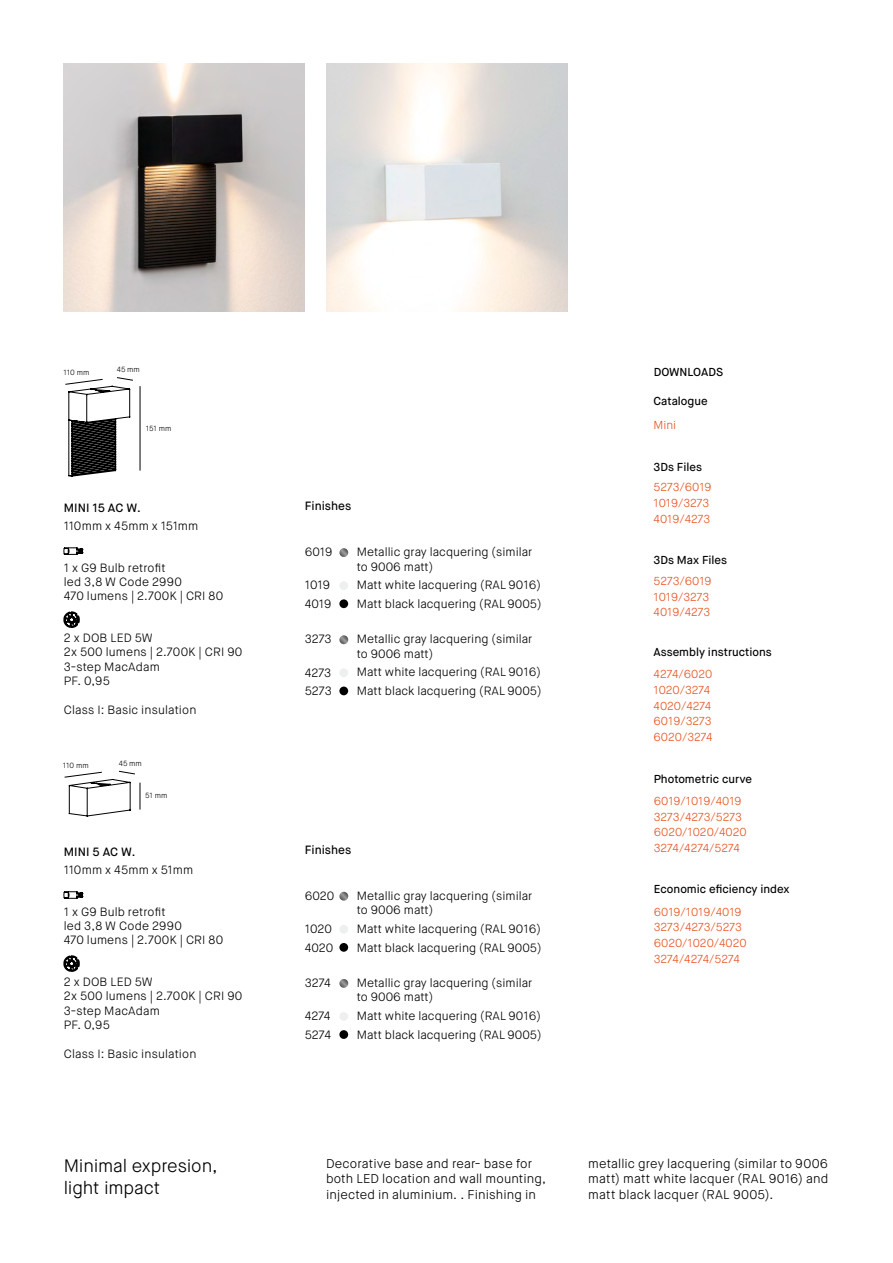
<style>
.page{position:relative;width:893px;height:1263px;background:#fff}
.page>*{position:absolute;margin:0;border:0;box-sizing:border-box;transform-origin:0 0}
.t1{font:300 18px/21.6px "Maison Neue";letter-spacing:-.01em;color:#000}
.t2{font:300 12.75px/15.3px "Maison Neue";letter-spacing:.01em;color:#000}
.t3{font:300 12px/14.4px "Maison Neue";color:#000}
.t4{font:500 12px "Maison Neue";color:#000}
.t5{font:300 11.55px/15.8px "Maison Neue";color:#e8511e}
.t6{font:500 11.55px "Maison Neue";color:#000}
.t7{font:300 7.5px "Maison Neue";color:#000}
</style>
<div class="page">
<img style="left:64px;top:64px;width:241px;height:247px">
<div style="left:339px;top:599px;width:9px;height:9px;background:#000;border-radius:50%"></div>
<div style="left:339px;top:581px;width:9px;height:9px;background:#eeefef;border-radius:50%"></div>
<hr style="left:140px;top:386px;width:1px;height:85px;background:#000">
<svg style="left:339px;top:548px;width:9px;height:9px"></svg>
<svg style="left:64px;top:547px;width:19px;height:8px"></svg>
<svg style="left:64px;top:611px;width:16px;height:17px"></svg>
<svg style="left:65px;top:377px;width:68px;height:99px"></svg>
<svg style="left:64px;top:891px;width:19px;height:7px"></svg>
<svg style="left:64px;top:955px;width:16px;height:17px"></svg>
<svg style="left:64px;top:771px;width:77px;height:45px"></svg>
<div style="left:339px;top:686px;width:9px;height:9px;background:#000;border-radius:50%"></div>
<div style="left:339px;top:668px;width:9px;height:9px;background:#eeefef;border-radius:50%"></div>
<svg style="left:339px;top:635px;width:9px;height:9px"></svg>
<div style="left:339px;top:943px;width:9px;height:9px;background:#000;border-radius:50%"></div>
<div style="left:339px;top:925px;width:9px;height:9px;background:#eeefef;border-radius:50%"></div>
<svg style="left:339px;top:892px;width:9px;height:9px"></svg>
<div style="left:339px;top:1030px;width:9px;height:9px;background:#000;border-radius:50%"></div>
<div style="left:339px;top:1012px;width:9px;height:9px;background:#eeefef;border-radius:50%"></div>
<svg style="left:339px;top:979px;width:9px;height:9px"></svg>
<p class="t7" style="left:64px;top:367px;width:27px">110 mm</p>
<p class="t7" style="left:117px;top:365px;width:25px">45 mm</p>
<p class="t7" style="left:146px;top:423px;width:27px">151 mm</p>
<p class="t4" style="left:64px;top:500px;width:78px">MINI 15 AC W.</p>
<p class="t3" style="left:64px;top:519px;width:136px">110mm x 45mm x 151mm</p>
<p class="t3" style="left:64px;top:560px;width:161px">1 x G9 Bulb retrofit<br>led 3,8 W Code 2990<br>470 lumens | 2.700K | CRI 80</p>
<p class="t3" style="left:64px;top:630px;width:180px">2 x DOB LED 5W<br>2x 500 lumens | 2.700K | CRI 90<br>3-step MacAdam<br>PF. 0,95</p>
<p class="t3" style="left:64px;top:702px;width:134px">Class I: Basic insulation</p>
<p class="t7" style="left:63px;top:760px;width:27px">110 mm</p>
<p class="t7" style="left:119px;top:759px;width:25px">45 mm</p>
<p class="t7" style="left:145px;top:790px;width:24px">51 mm</p>
<p class="t4" style="left:64px;top:844px;width:73px">MINI 5 AC W.</p>
<p class="t3" style="left:64px;top:863px;width:131px">110mm x 45mm x 51mm</p>
<p class="t3" style="left:64px;top:904px;width:161px">1 x G9 Bulb retrofit<br>led 3,8 W Code 2990<br>470 lumens | 2.700K | CRI 80</p>
<p class="t3" style="left:64px;top:974px;width:180px">2 x DOB LED 5W<br>2x 500 lumens | 2.700K | CRI 90<br>3-step MacAdam<br>PF. 0,95</p>
<p class="t3" style="left:64px;top:1046px;width:134px">Class I: Basic insulation</p>
<h1 class="t1" style="left:64px;top:1155px;width:155px">Minimal expresion, light impact</h1>
<p class="t4" style="left:305px;top:498px;width:48px">Finishes</p>
<p class="t3" style="left:305px;top:545px;width:29px">6019</p>
<p class="t3" style="left:305px;top:576px;width:28px;line-height:18.6px">1019<br>4019</p>
<p class="t3" style="left:357px;top:545px;width:177px">Metallic gray lacquering (similar to 9006 matt)</p>
<p class="t3" style="left:357px;top:576px;width:186px;line-height:18.6px">Matt white lacquering (RAL 9016)<br>Matt black lacquering (RAL 9005)</p>
<p class="t3" style="left:305px;top:632px;width:28px">3273</p>
<p class="t3" style="left:305px;top:663px;width:28px;line-height:18.6px">4273<br>5273</p>
<p class="t3" style="left:357px;top:632px;width:177px">Metallic gray lacquering (similar to 9006 matt)</p>
<p class="t3" style="left:357px;top:663px;width:186px;line-height:18.6px">Matt white lacquering (RAL 9016)<br>Matt black lacquering (RAL 9005)</p>
<p class="t4" style="left:305px;top:842px;width:48px">Finishes</p>
<p class="t3" style="left:305px;top:889px;width:31px">6020</p>
<p class="t3" style="left:305px;top:919px;width:30px;line-height:18.6px">1020<br>4020</p>
<p class="t3" style="left:357px;top:889px;width:177px">Metallic gray lacquering (similar to 9006 matt)</p>
<p class="t3" style="left:357px;top:919px;width:186px;line-height:18.6px">Matt white lacquering (RAL 9016)<br>Matt black lacquering (RAL 9005)</p>
<p class="t3" style="left:305px;top:976px;width:28px">3274</p>
<p class="t3" style="left:305px;top:1007px;width:28px;line-height:18.6px">4274<br>5274</p>
<p class="t3" style="left:357px;top:976px;width:177px">Metallic gray lacquering (similar to 9006 matt)</p>
<p class="t3" style="left:357px;top:1007px;width:186px;line-height:18.6px">Matt white lacquering (RAL 9016)<br>Matt black lacquering (RAL 9005)</p>
<p class="t6" style="left:654px;top:364px;width:71px">DOWNLOADS</p>
<p class="t6" style="left:654px;top:393px;width:56px">Catalogue</p>
<p class="t5" style="left:654px;top:417px;width:24px">Mini</p>
<p class="t6" style="left:654px;top:459px;width:50px">3Ds Files</p>
<p class="t5" style="left:654px;top:480px;width:60px">5273/6019<br>1019/3273<br>4019/4273</p>
<p class="t6" style="left:654px;top:553px;width:75px">3Ds Max Files</p>
<p class="t5" style="left:654px;top:573px;width:60px">5273/6019<br>1019/3273<br>4019/4273</p>
<p class="t6" style="left:654px;top:645px;width:120px">Assembly instructions</p>
<p class="t5" style="left:654px;top:667px;width:61px">4274/6020<br>1020/3274<br>4020/4274<br>6019/3273<br>6020/3274</p>
<p class="t6" style="left:654px;top:772px;width:100px">Photometric curve</p>
<p class="t5" style="left:654px;top:793px;width:94px">6019/1019/4019<br>3273/4273/5273<br>6020/1020/4020<br>3274/4274/5274</p>
<p class="t6" style="left:654px;top:882px;width:137px">Economic eficiency index</p>
<p class="t5" style="left:654px;top:904px;width:94px">6019/1019/4019<br>3273/4273/5273<br>6020/1020/4020<br>3274/4274/5274</p>
<p class="t2" style="left:326px;top:1156px;width:221px">Decorative base and rear- base for both LED location and wall mounting, injected in aluminium. . Finishing in</p>
<p class="t2" style="left:588px;top:1156px;width:242px;text-align:justify">metallic grey lacquering (similar to 9006 matt) matt white lacquer (RAL 9016) and matt black lacquer (RAL 9005).</p>
</div>
